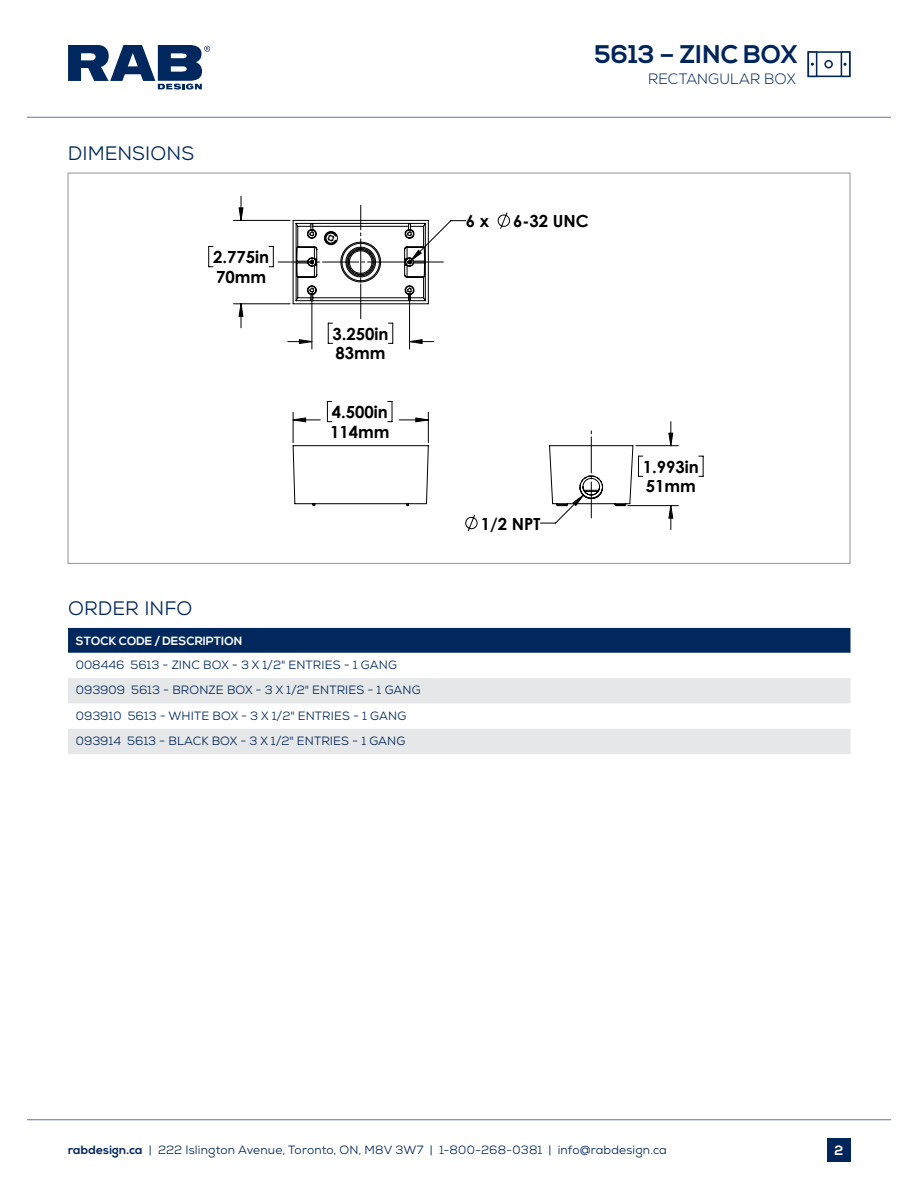
<style>
.page{position:relative;width:918px;height:1188px;background:#fff}
.page>*{position:absolute;margin:0;border:0;box-sizing:border-box;transform-origin:0 0}
.t1{font:700 25.5px "Nexa";letter-spacing:.015em;color:#00255a}
.t2{font:19.5px "Nexa";letter-spacing:.005em;color:#00285d}
.t3{font:700 16.65px/19.5px "Century Gothic";color:#000}
.t4{font:300 15px "Nexa";letter-spacing:.025em;color:#00255a}
.t5{font:700 13.5px "Nexa";color:#fff}
.t6{font:12px "Nexa";letter-spacing:.01em;color:#00255a}
.t7{font:12px/25.3px "Nexa";letter-spacing:.01em;color:#00285d}
.t8{font:700 11.85px "Nexa";color:#fff}
.s1{font-weight:700}
</style>
<div class="page">
<div style="left:68px;top:628px;width:782px;height:25px;background:#00285d"></div>
<svg style="left:68px;top:678px;width:782px;height:76px;fill:#e6e7e8"></svg>
<svg style="left:808px;top:51px;width:42px;height:26px"></svg>
<svg style="left:68px;top:45px;width:142px;height:45px"></svg>
<div style="left:827px;top:1138px;width:23px;height:23px;background:#00255a"></div>
<hr style="left:27px;top:1119px;width:864px;height:1px;background:#63739d">
<svg style="left:239px;top:208px;width:434px;height:310px"></svg>
<svg style="left:293px;top:445px;width:136px;height:61px"></svg>
<svg style="left:278px;top:205px;width:165px;height:114px"></svg>
<svg style="left:549px;top:431px;width:84px;height:88px"></svg>
<hr style="left:27px;top:117px;width:864px;height:1px;background:#63739d">
<h2 class="t2" style="left:68px;top:141px;width:128px">DIMENSIONS</h2>
<h3 class="t3" style="left:213px;top:247px;width:58px">2.775in<br>70mm</h3>
<h3 class="t3" style="left:333px;top:323px;width:58px">3.250in<br>83mm</h3>
<h3 class="t3" style="left:330px;top:401px;width:61px">4.500in<br>114mm</h3>
<h2 class="t2" style="left:68px;top:595px;width:126px">ORDER INFO</h2>
<p class="t8" style="left:76px;top:634px;width:168px">STOCK CODE / DESCRIPTION</p>
<p class="t7" style="left:76px;top:652px;width:346px">008446 5613 - ZINC BOX - 3 X 1/2" ENTRIES - 1 GANG<br>093909 5613 - BRONZE BOX - 3 X 1/2" ENTRIES - 1 GANG<br>093910 5613 - WHITE BOX - 3 X 1/2" ENTRIES - 1 GANG</p>
<p class="t6" style="left:76px;top:733px;width:331px">093914 5613 - BLACK BOX - 3 X 1/2" ENTRIES - 1 GANG</p>
<h1 class="t1" style="left:595px;top:40px;width:205px">5613 – ZINC BOX</h1>
<p class="t4" style="left:649px;top:71px;width:149px">RECTANGULAR BOX</p>
<h3 class="t3" style="left:466px;top:211px;width:25px">6 x</h3>
<h3 class="t3" style="left:513px;top:211px;width:77px">6-32 UNC</h3>
<h3 class="t3" style="left:481px;top:513px;width:61px">1/2 NPT</h3>
<h3 class="t3" style="left:643px;top:456px;width:58px">1.993in<br>51mm</h3>
<p class="t6" style="left:68px;top:1142px;width:600px"><span class="s1">rabdesign.ca</span> | 222 Islington Avenue, Toronto, ON, M8V 3W7 | 1-800-268-0381 | info@rabdesign.ca</p>
<p class="t5" style="left:834px;top:1142px;width:10px">2</p>
</div>
